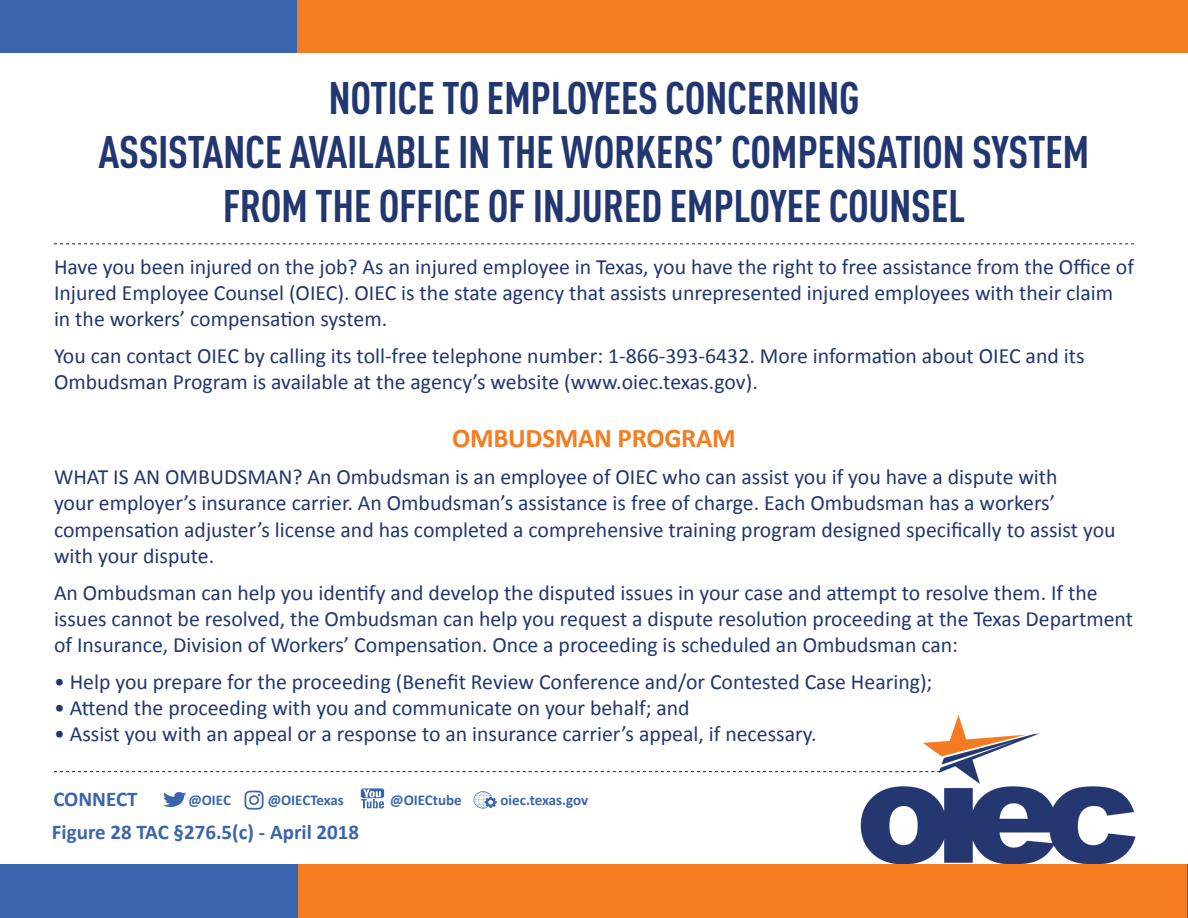
<style>
.page{position:relative;width:1188px;height:918px;background:#fff}
.page>*{position:absolute;margin:0;border:0;box-sizing:border-box;transform-origin:0 0}
.t1{font:700 45px/54px "DIN Cond";letter-spacing:-.01em;color:#223670;text-align:center}
.t2{font:700 27px "Calibri";letter-spacing:-.01em;color:#f47c21}
.t3{font:21.75px/26.1px "Calibri";color:#223670}
.t4{font:700 21px "Calibri";color:#3a65ad}
.t5{font:700 15px "Calibri";color:#3a65ad}
</style>
<div class="page">
<img style="left:847px;top:715px;width:289px;height:149px">
<div style="left:0;top:0;width:1188px;height:52px;background:#3a65ad"></div>
<div style="left:298px;top:0;width:890px;height:52px;background:#f47d21"></div>
<div style="left:0;top:864px;width:1187px;height:53px;background:#3a65ad"></div>
<div style="left:298px;top:864px;width:889px;height:53px;background:#f47d21"></div>
<svg style="left:54px;top:771px;width:886px;height:1px"></svg>
<svg style="left:163px;top:792px;width:24px;height:15px"></svg>
<svg style="left:361px;top:788px;width:23px;height:21px"></svg>
<svg style="left:474px;top:791px;width:23px;height:18px"></svg>
<svg style="left:54px;top:243px;width:1080px;height:1px"></svg>
<img style="left:244px;top:790px;width:20px;height:19px">
<p class="t1" style="left:98px;top:70px;width:993px">NOTICE TO EMPLOYEES CONCERNING<br>ASSISTANCE AVAILABLE IN THE WORKERS’ COMPENSATION SYSTEM<br>FROM THE OFFICE OF INJURED EMPLOYEE COUNSEL</p>
<p class="t3" style="left:54px;top:254px;width:1081px">Have you been injured on the job? As an injured employee in Texas, you have the right to free assistance from the Office of<br>Injured Employee Counsel (OIEC). OIEC is the state agency that assists unrepresented injured employees with their claim in the workers’ compensation system.</p>
<p class="t3" style="left:54px;top:343px;width:1032px">You can contact OIEC by calling its toll-free telephone number: 1-866-393-6432. More information about OIEC and its<br>Ombudsman Program is available at the agency’s website (www.oiec.texas.gov).</p>
<p class="t2" style="left:452px;top:421px;width:285px">OMBUDSMAN PROGRAM</p>
<p class="t3" style="left:54px;top:464px;width:1063px">WHAT IS AN OMBUDSMAN? An Ombudsman is an employee of OIEC who can assist you if you have a dispute with<br>your employer’s insurance carrier. An Ombudsman’s assistance is free of charge. Each Ombudsman has a workers’ compensation adjuster’s license and has completed a comprehensive training program designed specifically to assist you with your dispute.</p>
<p class="t3" style="left:54px;top:579px;width:1081px">An Ombudsman can help you identify and develop the disputed issues in your case and attempt to resolve them. If the issues cannot be resolved, the Ombudsman can help you request a dispute resolution proceeding at the Texas Department of Insurance, Division of Workers’ Compensation. Once a proceeding is scheduled an Ombudsman can:</p>
<p class="t3" style="left:54px;top:668px;width:880px">• Help you prepare for the proceeding (Benefit Review Conference and/or Contested Case Hearing);</p>
<p class="t3" style="left:54px;top:695px;width:637px">• Attend the proceeding with you and communicate on your behalf; and</p>
<p class="t3" style="left:54px;top:721px;width:764px">• Assist you with an appeal or a response to an insurance carrier’s appeal, if necessary.</p>
<p class="t4" style="left:53px;top:786px;width:86px">CONNECT</p>
<p class="t5" style="left:188px;top:790px;width:44px">@OIEC</p>
<p class="t5" style="left:268px;top:790px;width:78px">@OIECTexas</p>
<p class="t5" style="left:390px;top:790px;width:73px">@OIECtube</p>
<p class="t5" style="left:500px;top:790px;width:89px">oiec.texas.gov</p>
<p class="t4" style="left:52px;top:818px;width:309px">Figure 28 TAC §276.5(c) - April 2018</p>
</div>
